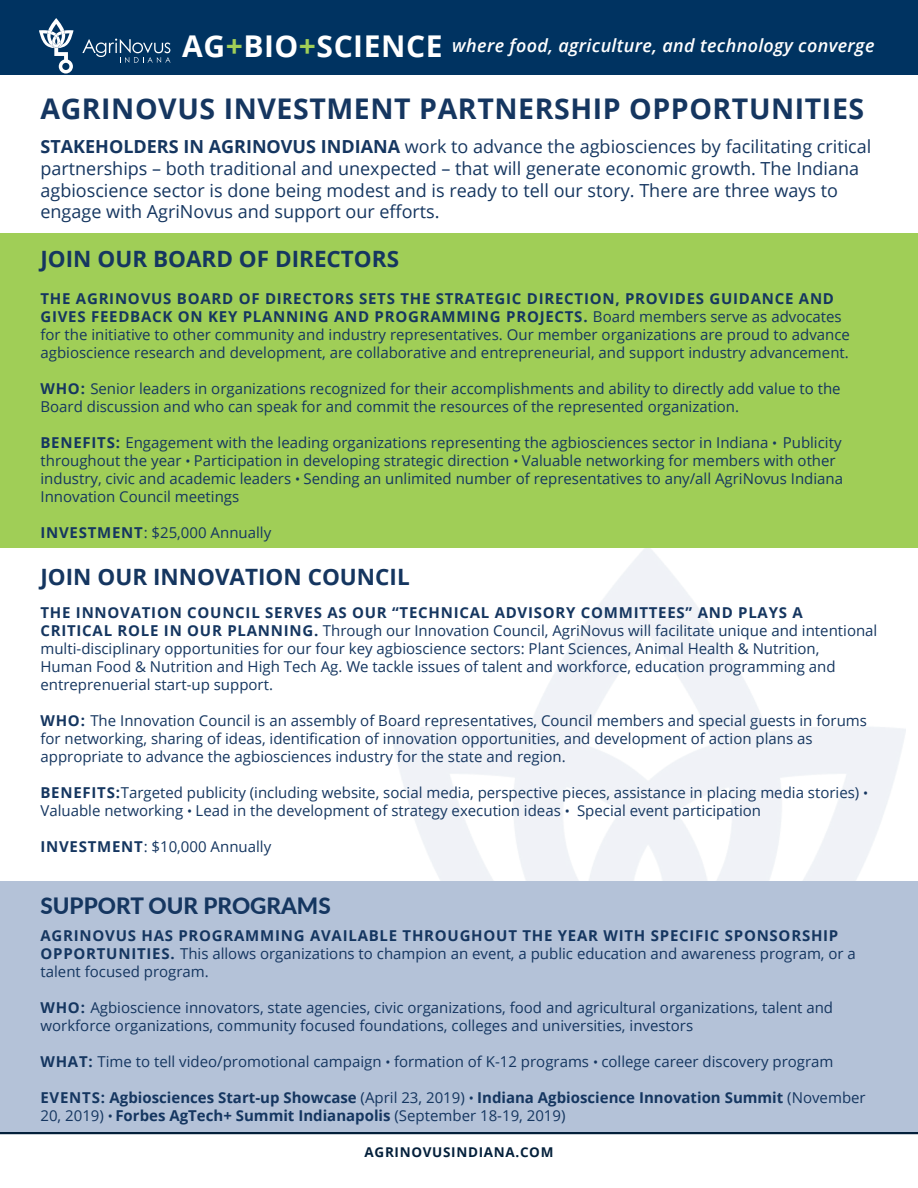
<style>
.page{position:relative;width:918px;height:1188px;background:#fff}
.page>*{position:absolute;margin:0;border:0;box-sizing:border-box;transform-origin:0 0}
.t1{font:700 30px "Open Sans";letter-spacing:.02em;color:#fff}
.t2{font:700 28.5px "Open Sans";letter-spacing:.02em;color:#153660}
.t3{font:700 22.5px "Open Sans";color:#153660}
.t4{font:800 22.5px "Lato";color:#153660}
.t5{font:18px/21.6px "Open Sans";color:#153660}
.t6{font:italic 600 18px "Open Sans";letter-spacing:.02em;color:#fff}
.t7{font:15px/18px "Open Sans";color:#153660}
.t8{font:700 15px/18px "Open Sans";color:#153660}
.t9{font:700 13.5px "Open Sans";letter-spacing:.05em;color:#04203b}
.s1{color:#a0ce57}
.s2{font-weight:700}
.s3{font-size:13.5px}
.s4{font-weight:400}
.s5{font-weight:400;font-size:13.5px}
</style>
<div class="page">
<div style="left:0;top:0;width:918px;height:75px;background:#003361"></div>
<svg style="left:39px;top:18px;width:34px;height:56px"></svg>
<svg style="left:82px;top:39px;width:89px;height:24px"></svg>
<hr style="left:0;top:1131px;width:918px;height:3px;background:#04203b">
<img style="left:391px;top:547px;width:515px;height:334px">
<div style="left:0;top:233px;width:918px;height:314px;background:#a0ce57"></div>
<div style="left:0;top:881px;width:918px;height:251px;background:#b4c2d8"></div>
<p class="t1" style="left:182px;top:25px;width:262px">AG<span class="s1">+</span>BIO<span class="s1">+</span>SCIENCE</p>
<p class="t6" style="left:452px;top:33px;width:424px">where food, agriculture, and technology converge</p>
<p class="t2" style="left:40px;top:88px;width:825px">AGRINOVUS INVESTMENT PARTNERSHIP OPPORTUNITIES</p>
<p class="t5" style="left:40px;top:136px;width:832px"><span class="s2">STAKEHOLDERS IN AGRINOVUS INDIANA</span> work to advance the agbiosciences by facilitating critical partnerships – both traditional and unexpected – that will generate economic growth. The Indiana agbioscience sector is done being modest and is ready to tell our story. There are three ways to engage with AgriNovus and support our efforts.</p>
<p class="t3" style="left:40px;top:243px;width:360px">JOIN OUR BOARD OF DIRECTORS</p>
<p class="t7" style="left:40px;top:289px;width:811px"><span class="s2">THE AGRINOVUS BOARD OF DIRECTORS SETS THE STRATEGIC DIRECTION, PROVIDES GUIDANCE AND GIVES FEEDBACK ON KEY PLANNING AND PROGRAMMING PROJECTS.</span> Board members serve as advocates for the initiative to other community and industry representatives. Our member organizations are proud to advance agbioscience research and development, are collaborative and entrepreneurial, and support industry advancement.</p>
<p class="t7" style="left:40px;top:379px;width:802px"><span class="s2">WHO:</span> Senior leaders in organizations recognized for their accomplishments and ability to directly add value to the<br>Board discussion and who can speak for and commit the resources of the represented organization.</p>
<p class="t7" style="left:40px;top:433px;width:804px"><span class="s2">BENEFITS:</span> Engagement with the leading organizations representing the agbiosciences sector in Indiana <span class="s3">•</span> Publicity throughout the year <span class="s3">•</span> Participation in developing strategic direction <span class="s3">•</span> Valuable networking for members with other industry, civic and academic leaders <span class="s3">•</span> Sending an unlimited number of representatives to any/all AgriNovus Indiana Innovation Council meetings</p>
<p class="t7" style="left:40px;top:523px;width:232px"><span class="s2">INVESTMENT</span>: $25,000 Annually</p>
<p class="t3" style="left:40px;top:561px;width:371px">JOIN OUR INNOVATION COUNCIL</p>
<p class="t7" style="left:40px;top:604px;width:838px"><span class="s2">THE INNOVATION COUNCIL SERVES AS OUR “TECHNICAL ADVISORY COMMITTEES” AND PLAYS A CRITICAL ROLE IN OUR PLANNING.</span> Through our Innovation Council, AgriNovus will facilitate unique and intentional multi-disciplinary opportunities for our four key agbioscience sectors: Plant Sciences, Animal Health &amp; Nutrition,<br>Human Food &amp; Nutrition and High Tech Ag. We tackle issues of talent and workforce, education programming and entreprenuerial start-up support.</p>
<p class="t7" style="left:40px;top:712px;width:828px"><span class="s2">WHO:</span> The Innovation Council is an assembly of Board representatives, Council members and special guests in forums for networking, sharing of ideas, identification of innovation opportunities, and development of action plans as appropriate to advance the agbiosciences industry for the state and region.</p>
<p class="t7" style="left:40px;top:784px;width:829px"><span class="s2">BENEFITS:</span>Targeted publicity (including website, social media, perspective pieces, assistance in placing media stories) <span class="s3">•<br></span>Valuable networking <span class="s3">•</span> Lead in the development of strategy execution ideas <span class="s3">•</span> Special event participation</p>
<p class="t7" style="left:40px;top:838px;width:232px"><span class="s2">INVESTMENT</span>: $10,000 Annually</p>
<p class="t4" style="left:40px;top:890px;width:292px">SUPPORT OUR PROGRAMS</p>
<p class="t7" style="left:40px;top:926px;width:817px"><span class="s2">AGRINOVUS HAS PROGRAMMING AVAILABLE THROUGHOUT THE YEAR WITH SPECIFIC SPONSORSHIP<br>OPPORTUNITIES.</span> This allows organizations to champion an event, a public education and awareness program, or a talent focused program.</p>
<p class="t7" style="left:40px;top:998px;width:794px"><span class="s2">WHO:</span> Agbioscience innovators, state agencies, civic organizations, food and agricultural organizations, talent and workforce organizations, community focused foundations, colleges and universities, investors</p>
<p class="t7" style="left:40px;top:1052px;width:795px"><span class="s2">WHAT:</span> Time to tell video/promotional campaign <span class="s3">•</span> formation of K-12 programs <span class="s3">•</span> college career discovery program</p>
<p class="t8" style="left:40px;top:1088px;width:827px">EVENTS: Agbiosciences Start-up Showcase <span class="s4">(April 23, 2019)</span> <span class="s5">•</span> Indiana Agbioscience Innovation Summit <span class="s4">(November<br>20, 2019)</span> <span class="s5">•</span> Forbes AgTech+ Summit Indianapolis <span class="s4">(September 18-19, 2019)</span></p>
<p class="t9" style="left:365px;top:1143px;width:190px">AGRINOVUSINDIANA.COM</p>
</div>
